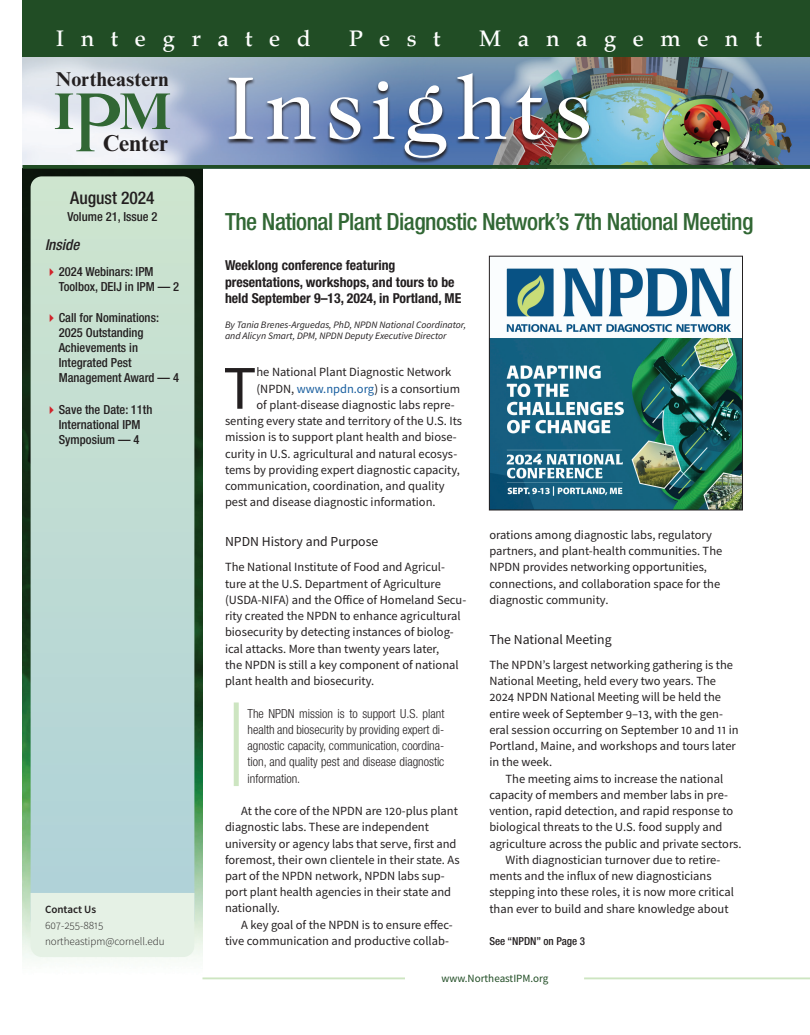
<style>
.page{position:relative;width:810px;height:1035px;background:#fff}
.page>*{position:absolute;margin:0;border:0;box-sizing:border-box;transform-origin:0 0}
.t1{font:90px "Caslon 224 Std";letter-spacing:.085em;color:#fff}
.P__Article_Text_-_Fi{font:62px "Source Sans Pro";color:#231f20}
.H1__Article_Title{font:500 condensed 23.75px "Helvetica Neue LT Std";letter-spacing:-.025em;color:#316734}
.t2{font:700 23px "Times New Roman MT Std";letter-spacing:.01em;color:#231f20}
.t3{font:500 22.38px "Palatino LT Std";letter-spacing:.73em;color:#fff}
.t4{font:700 20.12px "Times New Roman MT Std";letter-spacing:.015em;color:#231f20}
.t5{font:500 condensed 17.5px "Helvetica Neue LT Std";color:#231f20}
.t6{font:italic 500 condensed 15px "Helvetica Neue LT Std";color:#231f20}
.P__Article_Subtitle{font:700 condensed 13.75px/16.5px "Helvetica Neue LT Std";color:#231f20}
.H2__Subhead_-_Within{font:13.75px "Source Sans Pro";color:#231f20}
.P__Article_Text{font:12.5px/16.2px "Source Sans Pro";color:#231f20}
.P__Article_Text_-_No{font:12.5px/16.2px "Source Sans Pro";color:#231f20}
.P__Article_Text_-_Fi-2{font:12.5px "Source Sans Pro";color:#231f20}
.t7{font:500 condensed 12.5px/15px "Helvetica Neue LT Std";color:#231f20}
.Pull_Quote{font:300 condensed 12.5px/16.2px "Helvetica Neue LT Std";color:#231f20;text-align:justify}
.t8{font:300 11.12px "Source Sans Pro";color:#231f20}
.t9{font:11.12px "Source Sans Pro";color:#214d25}
.t10{font:600 11.12px "Source Sans Pro";color:#231f20}
.Jumpline_Continued_T{font:500 condensed 11px "Helvetica Neue LT Std";color:#231f20}
.By_Line{font:italic 9.75px/11.8px "Source Sans Pro";color:#231f20}
.s1{color:#175d9e}
</style>
<div class="page">
<img style="left:22px;top:56px;width:788px;height:109px">
<img style="left:22px;top:169px;width:180px;height:791px">
<svg style="left:22px;top:165px;width:788px;height:4px;background:#234e29"></svg>
<svg style="left:55px;top:93px;width:115px;height:58px"></svg>
<svg style="left:31px;top:176px;width:163px;height:717px;background:#bedbd3"></svg>
<div style="left:22px;top:0;width:788px;height:56px;background:#214d25"></div>
<div style="left:31px;top:893px;width:163px;height:64px;background:#e5f1e5"></div>
<hr style="left:202px;top:977px;width:203px;height:2px;background:#cde5c1">
<hr style="left:584px;top:977px;width:226px;height:2px;background:#cde5c1">
<svg style="left:226px;top:73px;width:366px;height:90px;background:#5d718f"></svg>
<div style="left:234px;top:702px;width:5px;height:84px;background:#cde5c1"></div>
<img style="left:491px;top:268px;width:250px;height:240px">
<div style="left:489px;top:256px;width:254px;height:254px;border:1px solid #231f20"></div>
<svg style="left:50px;top:268px;width:4px;height:8px"></svg>
<svg style="left:50px;top:315px;width:4px;height:7px"></svg>
<svg style="left:50px;top:406px;width:4px;height:8px"></svg>
<p class="t3" style="left:56px;top:26px;width:256px">Integrated</p>
<p class="t3" style="left:349px;top:26px;width:93px">Pest</p>
<p class="t3" style="left:479px;top:26px;width:284px">Management</p>
<p class="t1" style="left:225px;top:56px;width:369px">Insights</p>
<p class="t4" style="left:56px;top:66px;width:114px">Northeastern</p>
<p class="t2" style="left:103px;top:129px;width:67px">Center</p>
<p class="t5" style="left:70px;top:187px;width:86px">August 2024</p>
<p class="t7" style="left:67px;top:209px;width:92px">Volume 21, Issue 2</p>
<p class="t6" style="left:45px;top:236px;width:36px">Inside</p>
<p class="t7" style="left:59px;top:264px;width:122px">2024 Webinars: IPM<br>Toolbox, DEIJ in IPM — 2</p>
<p class="t7" style="left:59px;top:310px;width:122px">Call for Nominations:<br>2025 Outstanding<br>Achievements in<br>Integrated Pest<br>Management Award — 4</p>
<p class="t7" style="left:59px;top:402px;width:95px">Save the Date: 11th<br>International IPM<br>Symposium — 4</p>
<p class="t10" style="left:45px;top:901px;width:53px">Contact Us</p>
<p class="t8" style="left:45px;top:918px;width:60px">607-255-8815</p>
<p class="t8" style="left:45px;top:934px;width:121px">northeastipm@cornell.edu</p>
<p class="H1__Article_Title" style="left:225px;top:207px;width:530px">The National Plant Diagnostic Network’s 7th National Meeting</p>
<p class="P__Article_Subtitle" style="left:225px;top:257px;width:238px">Weeklong conference featuring presentations, workshops, and tours to be held September 9–13, 2024, in Portland, ME</p>
<p class="By_Line" style="left:225px;top:318px;width:243px">By Tania Brenes-Arguedas, PhD, NPDN National Coordinator, and Alicyn Smart, DPM, NPDN Deputy Executive Director</p>
<p class="P__Article_Text_-_Fi" style="left:223px;top:349px;width:35px">T</p>
<p class="P__Article_Text_-_Fi-2" style="left:257px;top:364px;width:196px">he National Plant Diagnostic Network</p>
<p class="P__Article_Text_-_Fi-2" style="left:257px;top:380px;width:205px">(NPDN, <span class="s1">www.npdn.org</span>) is a consortium</p>
<p class="P__Article_Text_-_Fi-2" style="left:257px;top:397px;width:200px">of plant-disease diagnostic labs repre-</p>
<p class="P__Article_Text_-_Fi-2" style="left:225px;top:413px;width:239px">senting every state and territory of the U.S. Its</p>
<p class="P__Article_Text_-_Fi-2" style="left:225px;top:429px;width:233px">mission is to support plant health and biose-</p>
<p class="P__Article_Text_-_Fi-2" style="left:225px;top:445px;width:234px">curity in U.S. agricultural and natural ecosys-</p>
<p class="P__Article_Text_-_Fi-2" style="left:225px;top:462px;width:237px">tems by providing expert diagnostic capacity,</p>
<p class="P__Article_Text_-_Fi-2" style="left:225px;top:478px;width:221px">communication, coordination, and quality</p>
<p class="P__Article_Text_-_Fi-2" style="left:225px;top:494px;width:212px">pest and disease diagnostic information.</p>
<p class="H2__Subhead_-_Within" style="left:225px;top:533px;width:155px">NPDN History and Purpose</p>
<p class="P__Article_Text_-_No" style="left:225px;top:559px;width:243px">The National Institute of Food and Agricul&shy;ture at the U.S. Department of Agriculture (USDA-NIFA) and the Office of Homeland Secu&shy;rity created the NPDN to enhance agricultural biosecurity by detecting instances of biolog&shy;ical attacks. More than twenty years later,<br>the NPDN is still a key component of national plant health and biosecurity.</p>
<p class="Pull_Quote" style="left:248px;top:705px;width:198px">The NPDN mission is to support U.S. plant health and biosecurity by providing expert di&shy;agnostic capacity, communication, coordina&shy;tion, and quality pest and disease diagnostic information.</p>
<p class="P__Article_Text" style="left:225px;top:803px;width:236px;text-indent:16px">At the core of the NPDN are 120-plus plant diagnostic labs. These are independent university or agency labs that serve, first and foremost, their own clientele in their state. As part of the NPDN network, NPDN labs sup&shy;port plant health agencies in their state and nationally.</p>
<p class="P__Article_Text" style="left:225px;top:916px;width:229px;text-indent:16px">A key goal of the NPDN is to ensure effec&shy;tive communication and productive collab-</p>
<p class="P__Article_Text" style="left:489px;top:526px;width:234px">orations among diagnostic labs, regulatory partners, and plant-health communities. The NPDN provides networking opportunities, connections, and collaboration space for the diagnostic community.</p>
<p class="H2__Subhead_-_Within" style="left:489px;top:630px;width:124px">The National Meeting</p>
<p class="P__Article_Text_-_No" style="left:489px;top:656px;width:251px">The NPDN’s largest networking gathering is the National Meeting, held every two years. The 2024 NPDN National Meeting will be held the entire week of September 9–13, with the gen&shy;eral session occurring on September 10 and 11 in Portland, Maine, and workshops and tours later in the week.</p>
<p class="P__Article_Text" style="left:489px;top:770px;width:254px;text-indent:16px">The meeting aims to increase the national capacity of members and member labs in pre&shy;vention, rapid detection, and rapid response to biological threats to the U.S. food supply and agriculture across the public and private sectors.</p>
<p class="P__Article_Text" style="left:489px;top:851px;width:246px;text-indent:16px">With diagnostician turnover due to retire&shy;ments and the influx of new diagnosticians stepping into these roles, it is now more critical than ever to build and share knowledge about</p>
<p class="Jumpline_Continued_T" style="left:489px;top:935px;width:97px">See “NPDN” on Page 3</p>
<p class="t9" style="left:441px;top:971px;width:109px">www.NortheastIPM.org</p>
</div>
